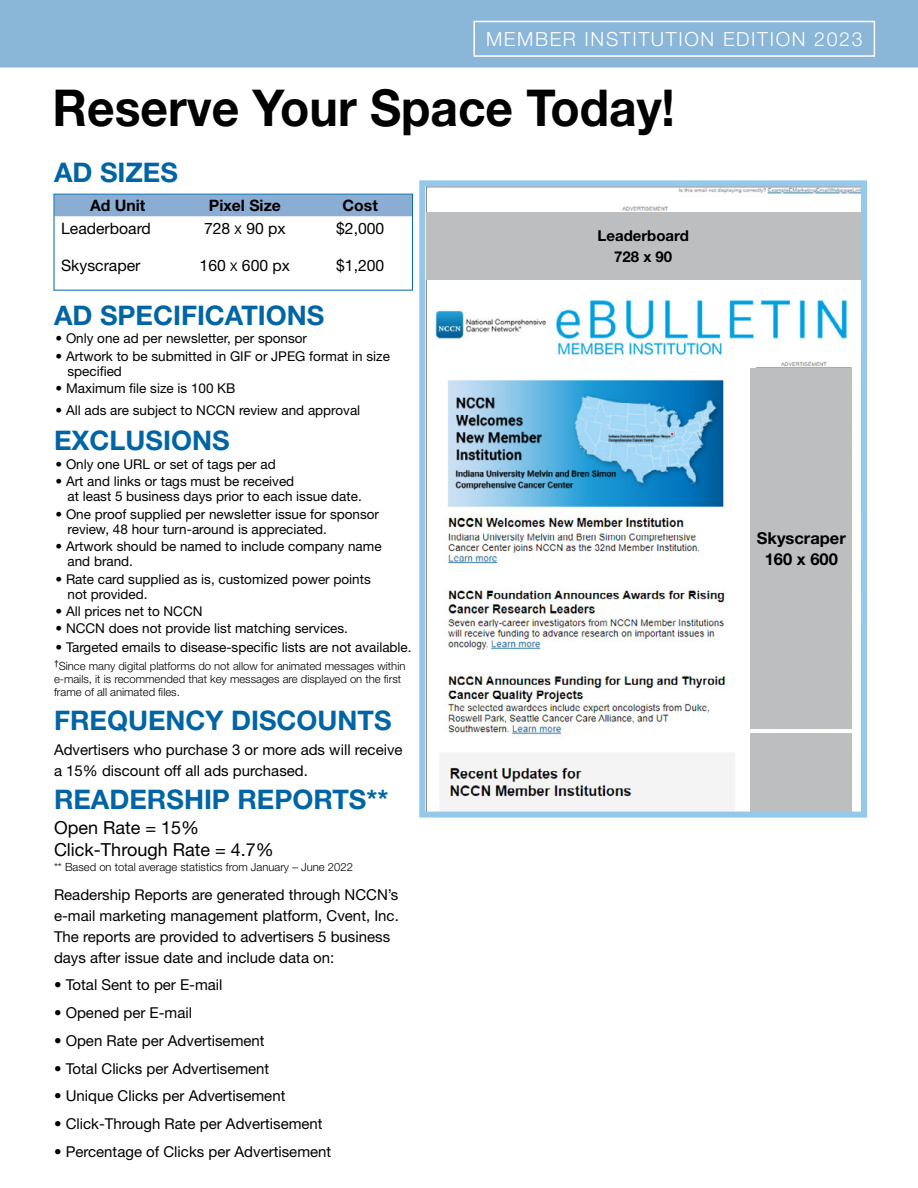
<style>
.page{position:relative;width:918px;height:1188px;background:#fff}
.page>*{position:absolute;margin:0;border:0;box-sizing:border-box;transform-origin:0 0}
.Page_Heads{font:700 50.85px "Helvetica Neue LT Std";color:#000;scale:.94 1}
.Section_heads{font:700 27px "Helvetica Neue LT Std";color:#0065a4}
.Text{font:300 19.5px "Helvetica Neue LT Std";letter-spacing:.085em;color:#fff}
.t1{font:18px/21.6px "Helvetica Neue LT Std";color:#000}
.Text-2{font:700 16.5px "Helvetica Neue LT Std";color:#000}
.t2{font:15.75px "Helvetica Neue LT Std";color:#000}
.t3{font:700 15.75px "Helvetica Neue LT Std";color:#000}
.Text-3{font:15px/21px "Helvetica Neue LT Std";color:#000}
.Text-4{font:700 15px "Helvetica Neue LT Std";color:#000}
.t4{font:13.5px/15px "Helvetica Neue LT Std";color:#000}
.t5{font:300 11.25px/12.9px "Helvetica Neue LT Std";color:#000}
.s1{font-size:12px}
</style>
<div class="page">
<div style="left:1px;top:1px;width:916px;height:66px;background:#8ab6d8"></div>
<div style="left:0;top:0;width:918px;height:68px;border:2px solid #8ab6d8"></div>
<div style="left:56px;top:196px;width:355px;height:20px;background:#8badd3"></div>
<img style="left:427px;top:187px;width:433px;height:624px">
<div style="left:419px;top:180px;width:448px;height:638px;border:6px solid #95c9eb"></div>
<div style="left:426px;top:212px;width:434px;height:67px;background:#bcbec0"></div>
<div style="left:751px;top:368px;width:101px;height:361px;background:#bcbec0"></div>
<div style="left:751px;top:733px;width:101px;height:79px;background:#bcbec0"></div>
<div style="left:473px;top:21px;width:402px;height:36px;border:2px solid #fff"></div>
<p class="Text" style="left:486px;top:27px;width:378px">MEMBER INSTITUTION EDITION 2023</p>
<p class="Page_Heads" style="left:53px;top:76px;width:664px">Reserve Your Space Today!</p>
<p class="Section_heads" style="left:54px;top:156px;width:126px">AD SIZES</p>
<p class="t3" style="left:90px;top:196px;width:57px">Ad Unit</p>
<p class="t3" style="left:209px;top:196px;width:74px">Pixel Size</p>
<p class="t3" style="left:343px;top:196px;width:37px">Cost</p>
<p class="t2" style="left:61px;top:219px;width:91px">Leaderboard</p>
<p class="t2" style="left:204px;top:219px;width:83px">728 <span class="s1">X</span> 90 px</p>
<p class="t2" style="left:336px;top:219px;width:50px">$2,000</p>
<p class="t2" style="left:61px;top:256px;width:81px">Skyscraper</p>
<p class="t2" style="left:200px;top:256px;width:92px">160 <span class="s1">X</span> 600 px</p>
<p class="t2" style="left:336px;top:256px;width:50px">$1,200</p>
<p class="Section_heads" style="left:54px;top:299px;width:272px">AD SPECIFICATIONS</p>
<p class="t4" style="left:56px;top:331px;width:253px">• Only one ad per newsletter, per sponsor</p>
<p class="t4" style="left:68px;top:348px;width:324px;text-indent:-12px">• Artwork to be submitted in GIF or JPEG format in size specified</p>
<p class="t4" style="left:56px;top:381px;width:182px">• Maximum file size is 100 KB</p>
<p class="t4" style="left:56px;top:403px;width:306px">• All ads are subject to NCCN review and approval</p>
<p class="Section_heads" style="left:54px;top:424px;width:177px">EXCLUSIONS</p>
<p class="t4" style="left:56px;top:456px;width:222px">• Only one URL or set of tags per ad</p>
<p class="t4" style="left:68px;top:474px;width:296px;text-indent:-12px">• Art and links or tags must be received<br>at least 5 business days prior to each issue date.</p>
<p class="t4" style="left:68px;top:506px;width:313px;text-indent:-12px">• One proof supplied per newsletter issue for sponsor review, 48 hour turn-around is appreciated.</p>
<p class="t4" style="left:68px;top:539px;width:316px;text-indent:-12px">• Artwork should be named to include company name and brand.</p>
<p class="t4" style="left:68px;top:571px;width:305px;text-indent:-12px">• Rate card supplied as is, customized power points not provided.</p>
<p class="t4" style="left:56px;top:603px;width:149px">• All prices net to NCCN</p>
<p class="t4" style="left:56px;top:621px;width:294px">• NCCN does not provide list matching services.</p>
<p class="t4" style="left:56px;top:639px;width:358px">• Targeted emails to disease-specific lists are not available.</p>
<p class="t5" style="left:54px;top:660px;width:353px"><sup>†</sup>Since many digital platforms do not allow for animated messages within e-mails, it is recommended that key messages are displayed on the first frame of all animated files.</p>
<p class="Section_heads" style="left:54px;top:704px;width:339px">FREQUENCY DISCOUNTS</p>
<p class="Text-3" style="left:54px;top:739px;width:350px">Advertisers who purchase 3 or more ads will receive a 15% discount off all ads purchased.</p>
<p class="Section_heads" style="left:54px;top:783px;width:336px">READERSHIP REPORTS**</p>
<p class="t1" style="left:54px;top:817px;width:221px">Open Rate = 15%<br>Click-Through Rate = 4.7%</p>
<p class="t5" style="left:54px;top:861px;width:301px">** Based on total average statistics from January – June 2022</p>
<p class="Text-3" style="left:54px;top:884px;width:346px">Readership Reports are generated through NCCN’s e-mail marketing management platform, Cvent, Inc.<br>The reports are provided to advertisers 5 business days after issue date and include data on:</p>
<p class="Text-3" style="left:54px;top:974px;width:170px">• Total Sent to per E-mail</p>
<p class="Text-3" style="left:54px;top:1002px;width:140px">• Opened per E-mail</p>
<p class="Text-3" style="left:54px;top:1030px;width:212px">• Open Rate per Advertisement</p>
<p class="Text-3" style="left:54px;top:1058px;width:217px">• Total Clicks per Advertisement</p>
<p class="Text-3" style="left:54px;top:1085px;width:233px">• Unique Clicks per Advertisement</p>
<p class="Text-3" style="left:54px;top:1113px;width:270px">• Click-Through Rate per Advertisement</p>
<p class="Text-3" style="left:54px;top:1141px;width:279px">• Percentage of Clicks per Advertisement</p>
<p class="Text-4" style="left:598px;top:226px;width:93px">Leaderboard</p>
<p class="Text-4" style="left:614px;top:247px;width:60px">728 x 90</p>
<p class="Text-2" style="left:757px;top:528px;width:90px">Skyscraper</p>
<p class="Text-2" style="left:765px;top:549px;width:75px">160 x 600</p>
</div>
